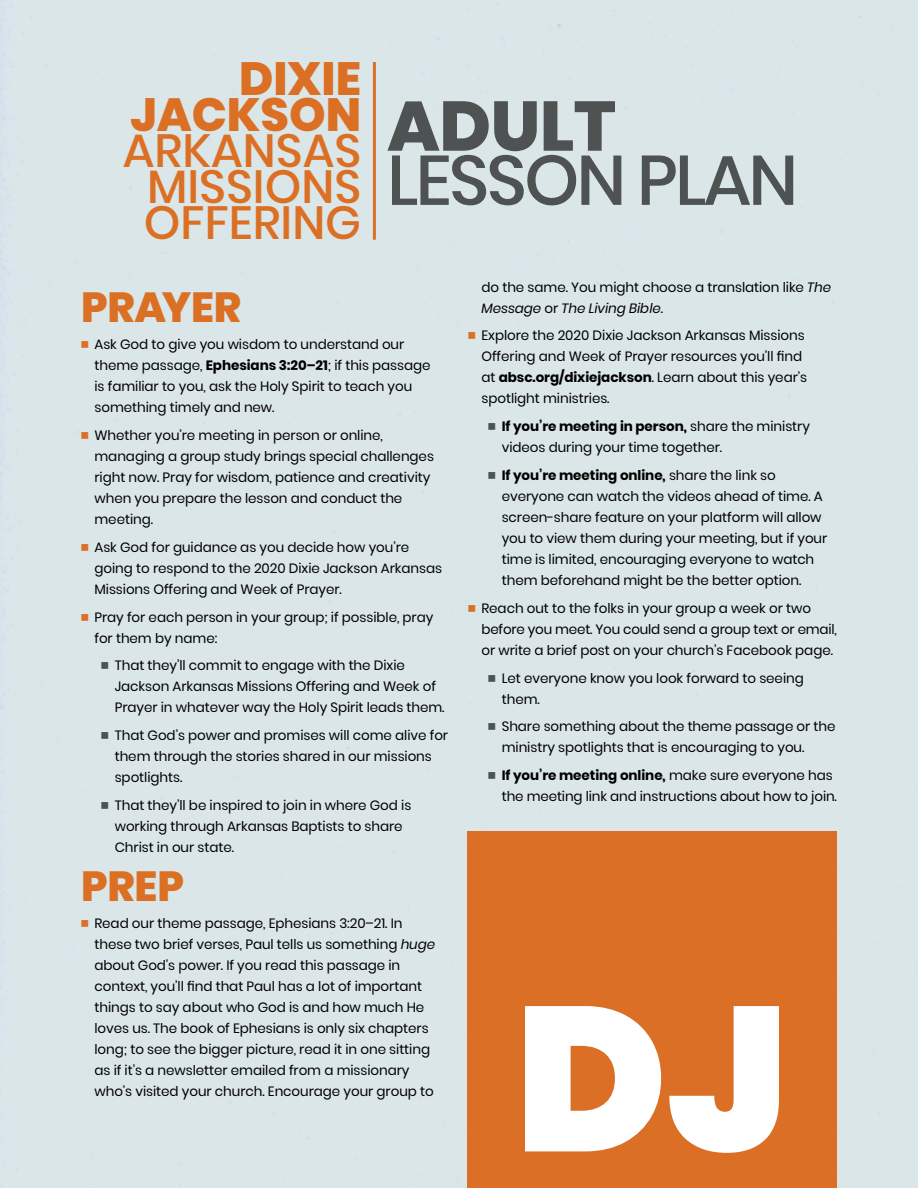
<style>
.page{position:relative;width:918px;height:1188px;background:#dbe6e8}
.page>*{position:absolute;margin:0;border:0;box-sizing:border-box;transform-origin:0 0}
.t1{font:500 69.9px "Poppins";letter-spacing:-.04em;color:#4f5252}
.t2{font:800 69.9px "Poppins";letter-spacing:-.005em;color:#4f5252}
.t3{font:500 46.5px/36px "Poppins";color:#db7025;text-align:center}
.t4{font:800 46.5px/36px "Poppins";color:#db7025;text-align:right}
.t5{font:800 42px "Poppins";letter-spacing:-.005em;color:#db7025}
.t6{font:13.5px/21px "Poppins";letter-spacing:-.005em;color:#000}
.s1{font-family:"Universal Newswith Comm Pi";color:#db7025}
.s2{font-weight:700}
.s3{font-family:"Universal Newswith Comm Pi";color:#4f5252}
.s4{font-style:italic}
</style>
<div class="page">
<div style="left:467px;top:832px;width:370px;height:356px;background:#da6f25"></div>
<svg style="left:525px;top:1006px;width:136px;height:145px"></svg>
<svg style="left:669px;top:1006px;width:110px;height:147px"></svg>
<hr style="left:373px;top:62px;width:3px;height:178px;background:#db7025">
<h2 class="t4" style="left:130px;top:61px;width:232px">DIXIE<br>JACKSON</h2>
<h2 class="t3" style="left:123px;top:133px;width:240px">ARKANSAS<br>MISSIONS<br>OFFERING</h2>
<h1 class="t2" style="left:387px;top:86px;width:230px">ADULT</h1>
<h1 class="t1" style="left:387px;top:140px;width:412px">LESSON PLAN</h1>
<h3 class="t5" style="left:81px;top:283px;width:153px">PRAYER</h3>
<p class="t6" style="left:94px;top:334px;width:338px;text-indent:-14px"><span class="s1">7</span> Ask God to give you wisdom to understand our theme passage, <span class="s2">Ephesians 3:20–21</span>; if this passage is familiar to you, ask the Holy Spirit to teach you something timely and new.</p>
<p class="t6" style="left:94px;top:425px;width:341px;text-indent:-14px"><span class="s1">7</span> Whether you’re meeting in person or online, managing a group study brings special challenges right now. Pray for wisdom, patience and creativity when you prepare the lesson and conduct the meeting.</p>
<p class="t6" style="left:94px;top:537px;width:349px;text-indent:-14px"><span class="s1">7</span> Ask God for guidance as you decide how you’re going to respond to the 2020 Dixie Jackson Arkansas<br>Missions Offering and Week of Prayer.</p>
<p class="t6" style="left:94px;top:607px;width:340px;text-indent:-14px"><span class="s1">7</span> Pray for each person in your group; if possible, pray for them by name:</p>
<p class="t6" style="left:115px;top:655px;width:331px;text-indent:-14px"><span class="s3">7</span> That they’ll commit to engage with the Dixie<br>Jackson Arkansas Missions Offering and Week of<br>Prayer in whatever way the Holy Spirit leads them.</p>
<p class="t6" style="left:115px;top:725px;width:335px;text-indent:-14px"><span class="s3">7</span> That God’s power and promises will come alive for them through the stories shared in our missions spotlights.</p>
<p class="t6" style="left:115px;top:795px;width:298px;text-indent:-14px"><span class="s3">7</span> That they’ll be inspired to join in where God is working through Arkansas Baptists to share<br>Christ in our state.</p>
<h3 class="t5" style="left:81px;top:862px;width:101px">PREP</h3>
<p class="t6" style="left:94px;top:913px;width:342px;text-indent:-13px"><span class="s1">7</span> Read our theme passage, Ephesians 3:20–21. In these two brief verses, Paul tells us something <span class="s4">huge </span>about God’s power. If you read this passage in context, you’ll find that Paul has a lot of important things to say about who God is and how much He loves us. The book of Ephesians is only six chapters long; to see the bigger picture, read it in one sitting as if it’s a newsletter emailed from a missionary who’s visited your church. Encourage your group to</p>
<p class="t6" style="left:482px;top:277px;width:351px">do the same. You might choose a translation like <span class="s4">The<br>Message</span> or <span class="s4">The Living Bible</span>.</p>
<p class="t6" style="left:482px;top:325px;width:327px;text-indent:-14px"><span class="s1">7</span> Explore the 2020 Dixie Jackson Arkansas Missions Offering and Week of Prayer resources you’ll find at <span class="s2">absc.org/dixiejackson</span>. Learn about this year’s spotlight ministries.</p>
<p class="t6" style="left:502px;top:416px;width:310px;text-indent:-14px"><span class="s3">7</span> <span class="s2">If you’re meeting in person,</span> share the ministry videos during your time together.</p>
<p class="t6" style="left:502px;top:465px;width:327px;text-indent:-14px"><span class="s3">7</span> <span class="s2">If you’re meeting online,</span> share the link so everyone can watch the videos ahead of time. A screen-share feature on your platform will allow you to view them during your meeting, but if your time is limited, encouraging everyone to watch them beforehand might be the better option.</p>
<p class="t6" style="left:482px;top:598px;width:357px;text-indent:-14px"><span class="s1">7</span> Reach out to the folks in your group a week or two before you meet. You could send a group text or email, or write a brief post on your church’s Facebook page.</p>
<p class="t6" style="left:502px;top:667px;width:304px;text-indent:-14px"><span class="s3">7</span> Let everyone know you look forward to seeing them.</p>
<p class="t6" style="left:502px;top:716px;width:335px;text-indent:-14px"><span class="s3">7</span> Share something about the theme passage or the ministry spotlights that is encouraging to you.</p>
<p class="t6" style="left:502px;top:765px;width:337px;text-indent:-14px"><span class="s3">7</span> <span class="s2">If you’re meeting online,</span> make sure everyone has the meeting link and instructions about how to join.</p>
</div>
